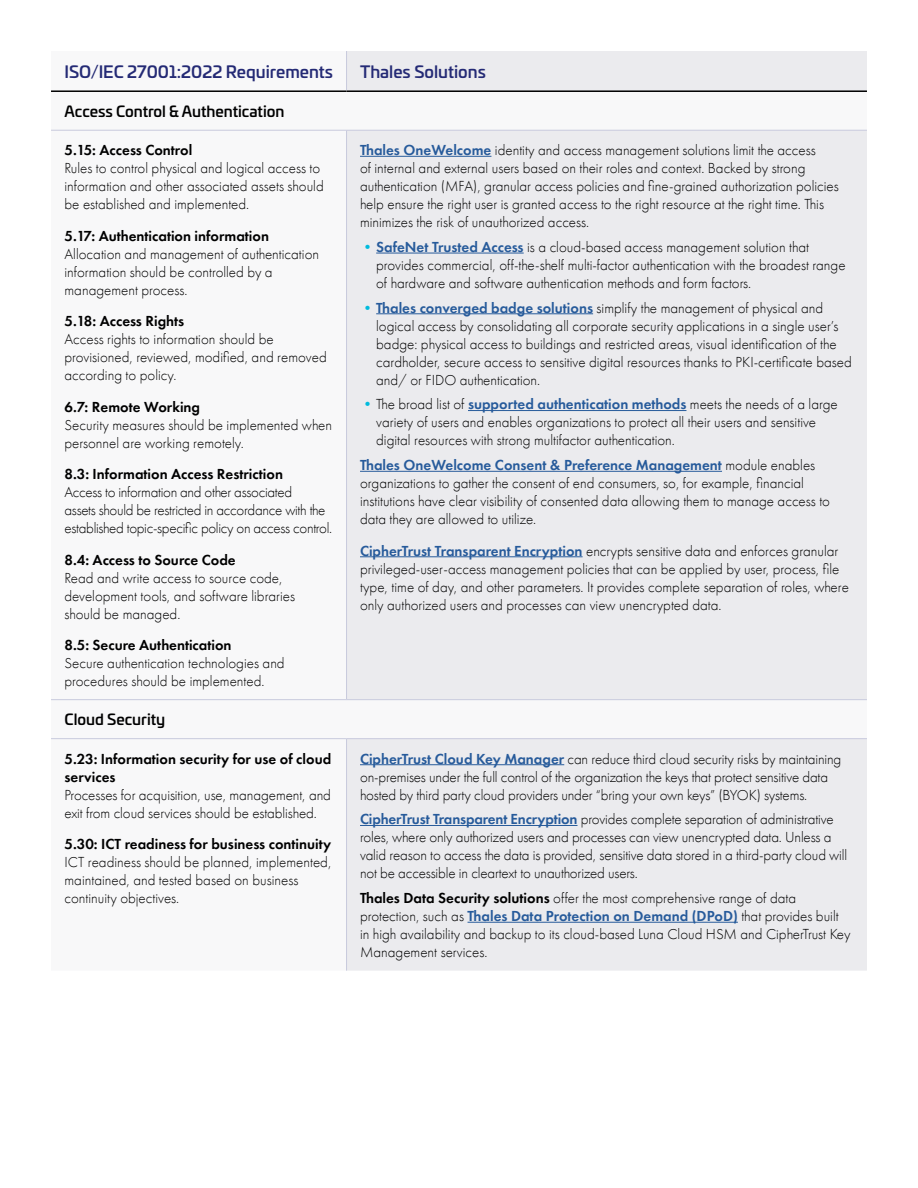
<style>
.page{position:relative;width:918px;height:1188px;background:#fff}
.page>*{position:absolute;margin:0;border:0;box-sizing:border-box;transform-origin:0 0}
.t1{font:500 16.5px "Univia Pro";color:#242a75}
.t2{font:300 15px/18px "Futura PT";color:#000}
.t3{font:600 15px/18px "Futura PT";color:#000}
.t4{font:300 15px/18px "Futura PT";letter-spacing:-.02em;color:#000}
.t5{font:500 15px "Univia Pro";color:#000}
.s1{font-weight:600;color:#275b9b}
.s2{font-weight:400;color:#0bd}
.s3{font-weight:600}
</style>
<div class="page">
<svg style="left:347px;top:51px;width:520px;height:920px;background:#ebebee"></svg>
<hr style="left:51px;top:90px;width:296px;height:2px;background:#000">
<hr style="left:51px;top:130px;width:296px;height:1px;background:#c8cadd">
<hr style="left:347px;top:130px;width:520px;height:1px;background:#c8cadd">
<hr style="left:51px;top:699px;width:296px;height:1px;background:#c8cadd">
<hr style="left:347px;top:699px;width:520px;height:1px;background:#c8cadd">
<hr style="left:51px;top:738px;width:296px;height:1px;background:#c8cadd">
<hr style="left:347px;top:738px;width:520px;height:1px;background:#c8cadd">
<hr style="left:346px;top:51px;width:1px;height:39px;background:#c8cadd">
<hr style="left:347px;top:90px;width:520px;height:2px;background:#000">
<hr style="left:346px;top:130px;width:1px;height:569px;background:#c8cadd">
<hr style="left:346px;top:739px;width:1px;height:232px;background:#c8cadd">
<hr style="left:360px;top:156px;width:131px;height:1px;background:#275b9b">
<hr style="left:376px;top:253px;width:148px;height:1px;background:#275b9b">
<hr style="left:376px;top:313px;width:217px;height:1px;background:#275b9b">
<hr style="left:468px;top:410px;width:218px;height:1px;background:#275b9b">
<hr style="left:360px;top:471px;width:362px;height:1px;background:#275b9b">
<hr style="left:360px;top:556px;width:223px;height:1px;background:#275b9b">
<hr style="left:360px;top:764px;width:204px;height:1px;background:#275b9b">
<hr style="left:360px;top:825px;width:218px;height:1px;background:#275b9b">
<hr style="left:468px;top:922px;width:270px;height:1px;background:#275b9b">
<p class="t1" style="left:65px;top:59px;width:270px">ISO/IEC 27001:2022 Requirements</p>
<p class="t1" style="left:360px;top:59px;width:127px">Thales Solutions</p>
<p class="t5" style="left:65px;top:99px;width:222px">Access Control &amp; Authentication</p>
<p class="t3" style="left:65px;top:141px;width:129px">5.15: Access Control</p>
<p class="t2" style="left:65px;top:159px;width:261px">Rules to control physical and logical access to information and other associated assets should be established and implemented.</p>
<p class="t3" style="left:65px;top:226px;width:206px">5.17: Authentication information</p>
<p class="t2" style="left:65px;top:245px;width:256px">Allocation and management of authentication information should be controlled by a management process.</p>
<p class="t3" style="left:65px;top:312px;width:121px">5.18: Access Rights</p>
<p class="t2" style="left:65px;top:330px;width:264px">Access rights to information should be provisioned, reviewed, modified, and removed according to policy.</p>
<p class="t3" style="left:65px;top:397px;width:137px">6.7: Remote Working</p>
<p class="t2" style="left:65px;top:416px;width:269px">Security measures should be implemented when personnel are working remotely.</p>
<p class="t3" style="left:65px;top:465px;width:220px">8.3: Information Access Restriction</p>
<p class="t4" style="left:65px;top:483px;width:269px">Access to information and other associated<br>assets should be restricted in accordance with the established topic-specific policy on access control.</p>
<p class="t3" style="left:65px;top:550px;width:173px">8.4: Access to Source Code</p>
<p class="t2" style="left:65px;top:569px;width:232px">Read and write access to source code, development tools, and software libraries should be managed.</p>
<p class="t3" style="left:65px;top:636px;width:169px">8.5: Secure Authentication</p>
<p class="t2" style="left:65px;top:654px;width:222px">Secure authentication technologies and procedures should be implemented.</p>
<p class="t2" style="left:360px;top:141px;width:480px"><span class="s1">Thales OneWelcome</span> identity and access management solutions limit the access<br>of internal and external users based on their roles and context. Backed by strong authentication (MFA), granular access policies and fine-grained authorization policies help ensure the right user is granted access to the right resource at the right time. This minimizes the risk of unauthorized access.</p>
<p class="t2" style="left:376px;top:238px;width:471px;text-indent:-16px"><span class="s2">•</span><span class="s1">SafeNet Trusted Access</span> is a cloud-based access management solution that provides commercial, off-the-shelf multi-factor authentication with the broadest range of hardware and software authentication methods and form factors.</p>
<p class="t2" style="left:376px;top:299px;width:477px;text-indent:-16px"><span class="s2">•</span><span class="s1">Thales converged badge solutions</span> simplify the management of physical and logical access by consolidating all corporate security applications in a single user’s badge: physical access to buildings and restricted areas, visual identification of the cardholder, secure access to sensitive digital resources thanks to PKI-certificate based and/ or FIDO authentication.</p>
<p class="t2" style="left:376px;top:396px;width:463px;text-indent:-16px"><span class="s2">•</span>The broad list of <span class="s1">supported authentication methods</span> meets the needs of a large variety of users and enables organizations to protect all their users and sensitive digital resources with strong multifactor authentication.</p>
<p class="t2" style="left:360px;top:456px;width:472px"><span class="s1">Thales OneWelcome Consent &amp; Preference Management</span> module enables organizations to gather the consent of end consumers, so, for example, financial institutions have clear visibility of consented data allowing them to manage access to data they are allowed to utilize.</p>
<p class="t2" style="left:360px;top:542px;width:490px"><span class="s1">CipherTrust Transparent Encryption</span> encrypts sensitive data and enforces granular privileged-user-access management policies that can be applied by user, process, file type, time of day, and other parameters. It provides complete separation of roles, where only authorized users and processes can view unencrypted data.</p>
<p class="t5" style="left:65px;top:708px;width:102px">Cloud Security</p>
<p class="t3" style="left:65px;top:749px;width:268px">5.23: Information security for use of cloud services</p>
<p class="t2" style="left:65px;top:786px;width:268px">Processes for acquisition, use, management, and exit from cloud services should be established.</p>
<p class="t3" style="left:65px;top:835px;width:268px">5.30: ICT readiness for business continuity</p>
<p class="t2" style="left:65px;top:853px;width:268px">ICT readiness should be planned, implemented, maintained, and tested based on business continuity objectives.</p>
<p class="t2" style="left:360px;top:750px;width:483px"><span class="s1">CipherTrust Cloud Key Manager</span> can reduce third cloud security risks by maintaining on-premises under the full control of the organization the keys that protect sensitive data hosted by third party cloud providers under “bring your own keys” (BYOK) systems.</p>
<p class="t2" style="left:360px;top:810px;width:489px"><span class="s1">CipherTrust Transparent Encryption</span> provides complete separation of administrative roles, where only authorized users and processes can view unencrypted data. Unless a valid reason to access the data is provided, sensitive data stored in a third-party cloud will not be accessible in cleartext to unauthorized users.</p>
<p class="t2" style="left:360px;top:889px;width:492px"><span class="s3">Thales Data Security solutions</span> offer the most comprehensive range of data protection, such as <span class="s1">Thales Data Protection on Demand (DPoD)</span> that provides built in high availability and backup to its cloud-based Luna Cloud HSM and CipherTrust Key Management services.</p>
</div>
